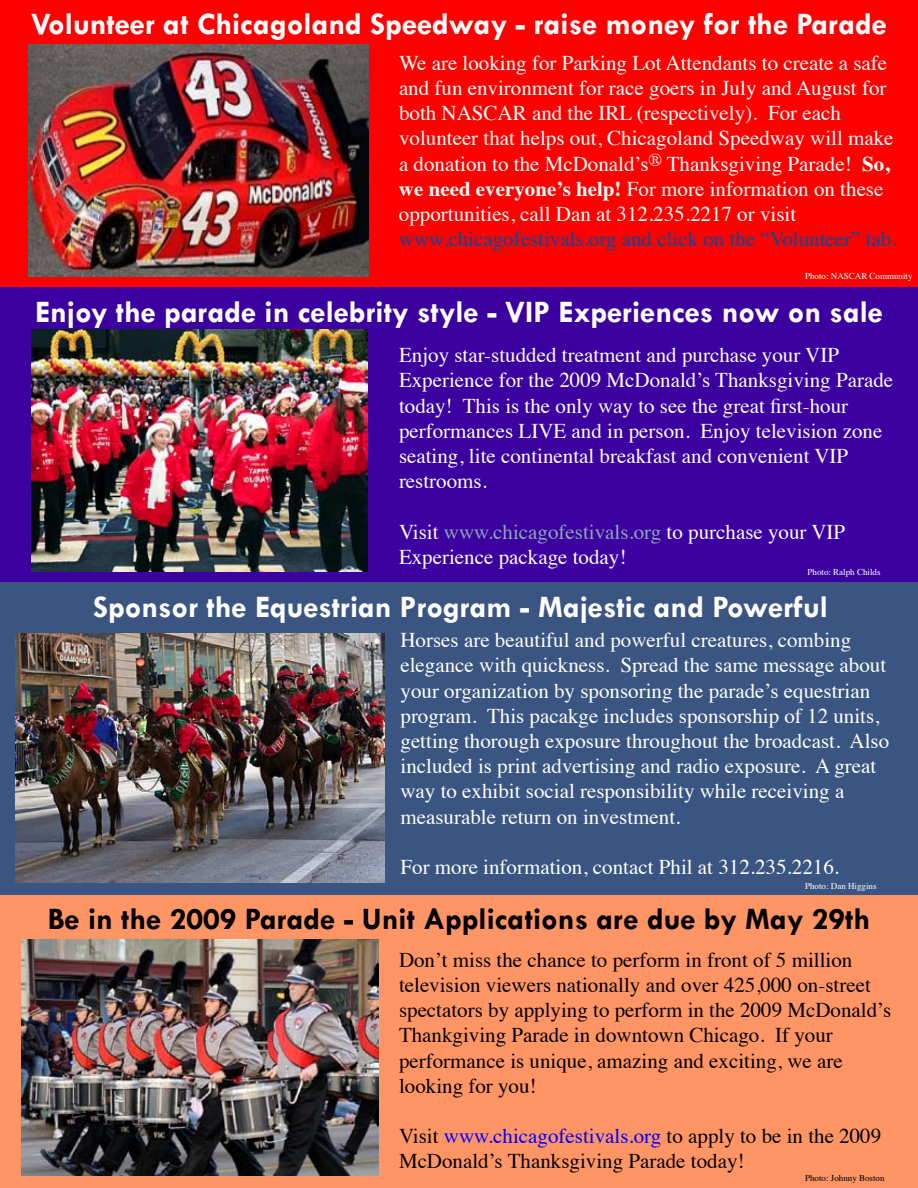
<style>
.page{position:relative;width:918px;height:1188px;background:#fff}
.page>*{position:absolute;margin:0;border:0;box-sizing:border-box;transform-origin:0 0}
.t1{font:700 31.5px "Tw Cen";color:#fff}
.t2{font:700 31.5px "Tw Cen";color:#000}
.t3{font:21px/25.2px "Times";color:#fffffd}
.t4{font:21px/25.2px "Times";color:#000}
.t5{font:21px "Times";color:#004d9f}
.t6{font:9px "Times";color:#fff}
.t7{font:9px "Times";color:#000}
.s1{font-weight:700}
.s2{color:#8ca9b4}
.s3{color:#00f}
</style>
<div class="page">
<div style="left:0;top:582px;width:918px;height:328px;background:#3b5583"></div>
<div style="left:0;top:896px;width:918px;height:292px;background:#ff9565"></div>
<div style="left:0;top:286px;width:918px;height:296px;background:#3b009f"></div>
<div style="left:0;top:0;width:918px;height:286px;background:#f00"></div>
<img style="left:16px;top:634px;width:368px;height:249px">
<img style="left:28px;top:44px;width:341px;height:232px">
<img style="left:32px;top:330px;width:335px;height:242px">
<img style="left:21px;top:940px;width:357px;height:236px">
<h1 class="t1" style="left:31px;top:5px;width:857px">Volunteer at Chicagoland Speedway - raise money for the Parade</h1>
<p class="t3" style="left:399px;top:48px;width:496px">We are looking for Parking Lot Attendants to create a safe and fun environment for race goers in July and August for both NASCAR and the IRL (respectively). For each volunteer that helps out, Chicagoland Speedway will make a donation to the McDonald’s<sup>®</sup> Thanksgiving Parade! <span class="s1">So, we need everyone’s help!</span> For more information on these opportunities, call Dan at 312.235.2217 or visit</p>
<p class="t5" style="left:399px;top:219px;width:499px">www.chicagofestivals.org and click on the “Volunteer” tab.</p>
<p class="t6" style="left:805px;top:268px;width:109px">Photo: NASCAR Community</p>
<h1 class="t1" style="left:35px;top:293px;width:849px">Enjoy the parade in celebrity style - VIP Experiences now on sale</h1>
<p class="t3" style="left:399px;top:341px;width:496px">Enjoy star-studded treatment and purchase your VIP Experience for the 2009 McDonald’s Thanksgiving Parade today! This is the only way to see the great first-hour performances LIVE and in person. Enjoy television zone seating, lite continental breakfast and convenient VIP restrooms.</p>
<p class="t3" style="left:399px;top:517px;width:448px">Visit <span class="s2">www.chicagofestivals.org</span> to purchase your VIP<br>Experience package today!</p>
<p class="t6" style="left:808px;top:563px;width:75px">Photo: Ralph Childs</p>
<h1 class="t1" style="left:93px;top:588px;width:736px">Sponsor the Equestrian Program - Majestic and Powerful</h1>
<p class="t3" style="left:400px;top:626px;width:490px">Horses are beautiful and powerful creatures, combing elegance with quickness. Spread the same message about your organization by sponsoring the parade’s equestrian program. This pacakge includes sponsorship of 12 units, getting thorough exposure throughout the broadcast. Also included is print advertising and radio exposure. A great way to exhibit social responsibility while receiving a measurable return on investment.</p>
<p class="t3" style="left:400px;top:853px;width:440px">For more information, contact Phil at 312.235.2216.</p>
<p class="t6" style="left:805px;top:877px;width:73px">Photo: Dan Higgins</p>
<h1 class="t2" style="left:48px;top:900px;width:824px">Be in the 2009 Parade - Unit Applications are due by May 29th</h1>
<p class="t4" style="left:399px;top:945px;width:494px">Don’t miss the chance to perform in front of 5 million television viewers nationally and over 425,000 on-street spectators by applying to perform in the 2009 McDonald’s Thankgiving Parade in downtown Chicago. If your performance is unique, amazing and exciting, we are looking for you!</p>
<p class="t4" style="left:399px;top:1122px;width:484px">Visit <span class="s3">www.chicagofestivals.org</span> to apply to be in the 2009<br>McDonald’s Thanksgiving Parade today!</p>
<p class="t7" style="left:805px;top:1169px;width:81px">Photo: Johnny Boston</p>
</div>
